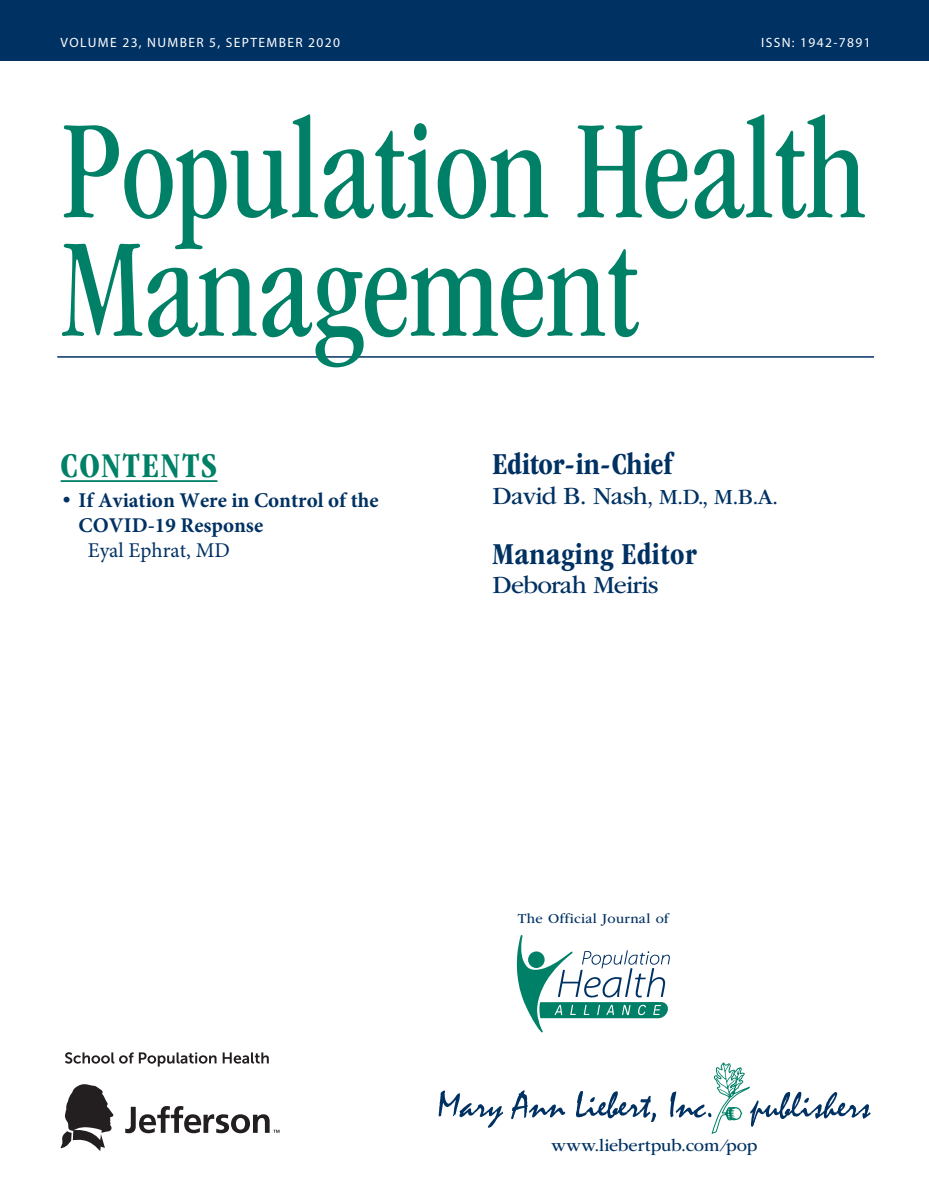
<style>
.page{position:relative;width:929px;height:1200px;background:#fff}
.page>*{position:absolute;margin:0;border:0;box-sizing:border-box;transform-origin:0 0}
.t1{font:condensed 145.5px/118.5px "ITC Garamond Std";letter-spacing:-.005em;color:#008066;scale:.9 1}
.t2{font:700 condensed 36px "ITC Garamond Std";letter-spacing:.045em;color:#008066}
.t3{font:700 condensed 31.5px "ITC Garamond Std";letter-spacing:-.01em;color:#003163}
.t4{font:700 condensed 31.5px "ITC Garamond Std";letter-spacing:.015em;color:#003163}
.t5{font:25.5px "ITC Garamond Std";letter-spacing:-.03em;color:#003163}
.t6{font:22.5px "ITC Garamond Std";color:#003163}
.t7{font:700 21px/25.2px "Minion Pro";color:#003163}
.t8{font:21px "Minion Pro";color:#003163}
.t9{font:18px "ITC Garamond Std";letter-spacing:-.005em;color:#003163}
.t10{font:14.25px "ITC Garamond Std";letter-spacing:.025em;color:#003163}
.t11{font:13.5px "Myriad Pro";letter-spacing:.1em;color:#fff}
.s1{font-size:25.5px}
.s2{font-family:"ITC Garamond Std";font-weight:400}
</style>
<div class="page">
<div style="left:0;top:0;width:929px;height:61px;background:#003163"></div>
<hr style="left:57px;top:356px;width:817px;height:2px;background:#003163">
<svg style="left:439px;top:1090px;width:64px;height:38px"></svg>
<svg style="left:511px;top:1090px;width:54px;height:29px"></svg>
<svg style="left:576px;top:1091px;width:80px;height:31px"></svg>
<svg style="left:670px;top:1062px;width:201px;height:72px"></svg>
<hr style="left:61px;top:480px;width:156px;height:2px;background:#008066">
<svg style="left:517px;top:935px;width:153px;height:97px"></svg>
<svg style="left:61px;top:1084px;width:53px;height:67px"></svg>
<svg style="left:125px;top:1106px;width:155px;height:27px"></svg>
<svg style="left:65px;top:1052px;width:152px;height:14px"></svg>
<svg style="left:223px;top:1052px;width:46px;height:12px"></svg>
<p class="t11" style="left:61px;top:37px;width:281px">VOLUME 23, NUMBER 5, SEPTEMBER 2020</p>
<p class="t11" style="left:761px;top:37px;width:111px">ISSN: 1942-7891</p>
<h1 class="t1" style="left:61px;top:123px;width:897px">Population Health<br>Management</h1>
<h2 class="t2" style="left:61px;top:453px;width:158px">CONTENTS</h2>
<h3 class="t3" style="left:493px;top:453px;width:182px">Editor-in-Chief</h3>
<p class="t6" style="left:493px;top:488px;width:287px"><span class="s1">David B. Nash</span>, M.D., M.B.A.</p>
<h3 class="t4" style="left:493px;top:542px;width:206px">Managing Editor</h3>
<p class="t5" style="left:493px;top:576px;width:168px">Deborah Meiris</p>
<p class="t7" style="left:79px;top:487px;width:301px;text-indent:-18px"><span class="s2">•</span> If Aviation Were in Control of the<br>COVID-19 Response</p>
<p class="t8" style="left:88px;top:537px;width:144px">Eyal Ephrat, MD</p>
<p class="t10" style="left:518px;top:913px;width:152px">The Official Journal of</p>
<p class="t9" style="left:551px;top:1139px;width:208px">www.liebertpub.com ⁄pop</p>
</div>
